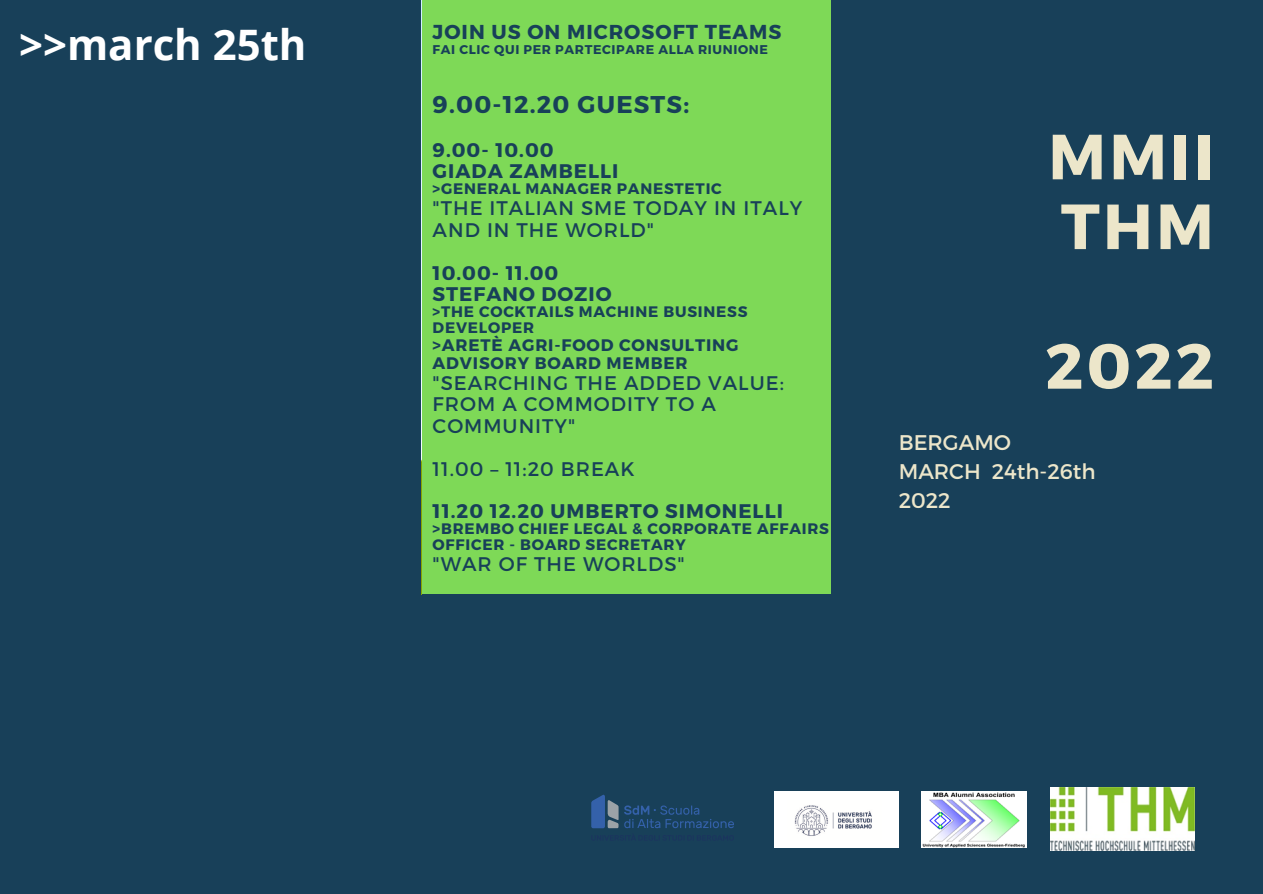
<style>
.page{position:relative;width:1263px;height:894px;background:#fff}
.page>*{position:absolute;margin:0;border:0;box-sizing:border-box;transform-origin:0 0}
.t1{font:700 63.6px/69.8px "Montserrat";letter-spacing:.05em;color:#ece6ca}
.t2{font:700 42px "Open Sans";color:#fff}
.t3{font:700 24.15px "Montserrat";letter-spacing:.05em;color:#184059}
.t4{font:21.15px "Montserrat";color:#ece6ca}
.t5{font:700 20.1px "Montserrat";letter-spacing:.05em;color:#184059}
.t6{font:19.65px/21.3px "Montserrat";letter-spacing:.05em;color:#184059}
.t7{font:700 19.65px "Montserrat";letter-spacing:.05em;color:#184059}
.t8{font:700 16.65px/18px "Montserrat";letter-spacing:.05em;color:#184059}
.t9{font:700 15.15px/15.8px "Montserrat";letter-spacing:.05em;color:#184059}
.t10{font:700 12.6px "Montserrat";letter-spacing:.05em;color:#184059}
</style>
<div class="page">
<div style="left:0;top:0;width:1263px;height:893px;background:#184059"></div>
<div style="left:411px;top:0;width:420px;height:594px;background:#7ed957"></div>
<div style="left:0;top:0;width:421px;height:594px;background:#184059"></div>
<img style="left:922px;top:791px;width:104px;height:56px">
<img style="left:1051px;top:787px;width:144px;height:63px">
<svg style="left:591px;top:794px;width:143px;height:46px"></svg>
<img style="left:774px;top:791px;width:125px;height:56px">
<p class="t2" style="left:19px;top:15px;width:289px">&gt;&gt;march 25th</p>
<p class="t5" style="left:433px;top:19px;width:350px">JOIN US ON MICROSOFT TEAMS</p>
<p class="t10" style="left:433px;top:41px;width:337px">FAI CLIC QUI PER PARTECIPARE ALLA RIUNIONE</p>
<p class="t3" style="left:433px;top:89px;width:258px">9.00-12.20 GUESTS:</p>
<p class="t7" style="left:433px;top:137px;width:123px">9.00- 10.00</p>
<p class="t7" style="left:433px;top:158px;width:187px">GIADA ZAMBELLI</p>
<p class="t9" style="left:433px;top:180px;width:291px">&gt;GENERAL MANAGER PANESTETIC</p>
<p class="t6" style="left:433px;top:197px;width:371px">"THE ITALIAN SME TODAY IN ITALY<br>AND IN THE WORLD"</p>
<p class="t7" style="left:433px;top:260px;width:127px">10.00- 11.00</p>
<p class="t7" style="left:433px;top:281px;width:181px">STEFANO DOZIO</p>
<p class="t9" style="left:433px;top:303px;width:316px">&gt;THE COCKTAILS MACHINE BUSINESS<br>DEVELOPER</p>
<p class="t8" style="left:433px;top:335px;width:307px">&gt;ARETÈ AGRI-FOOD CONSULTING<br>ADVISORY BOARD MEMBER</p>
<p class="t6" style="left:433px;top:371px;width:353px">"SEARCHING THE ADDED VALUE:<br>FROM A COMMODITY TO A<br>COMMUNITY"</p>
<p class="t6" style="left:433px;top:456px;width:203px">11.00 – 11:20 BREAK</p>
<p class="t7" style="left:433px;top:498px;width:352px">11.20 12.20 UMBERTO SIMONELLI</p>
<p class="t9" style="left:433px;top:520px;width:398px">&gt;BREMBO CHIEF LEGAL &amp; CORPORATE AFFAIRS<br>OFFICER - BOARD SECRETARY</p>
<p class="t6" style="left:433px;top:552px;width:254px">"WAR OF THE WORLDS"</p>
<p class="t1" style="left:1048px;top:118px;width:167px">MMII<br>THM</p>
<p class="t1" style="left:1045px;top:328px;width:170px">2022</p>
<p class="t4" style="left:899px;top:428px;width:114px">BERGAMO</p>
<p class="t4" style="left:899px;top:457px;width:198px">MARCH 24th-26th</p>
<p class="t4" style="left:899px;top:486px;width:53px">2022</p>
</div>
